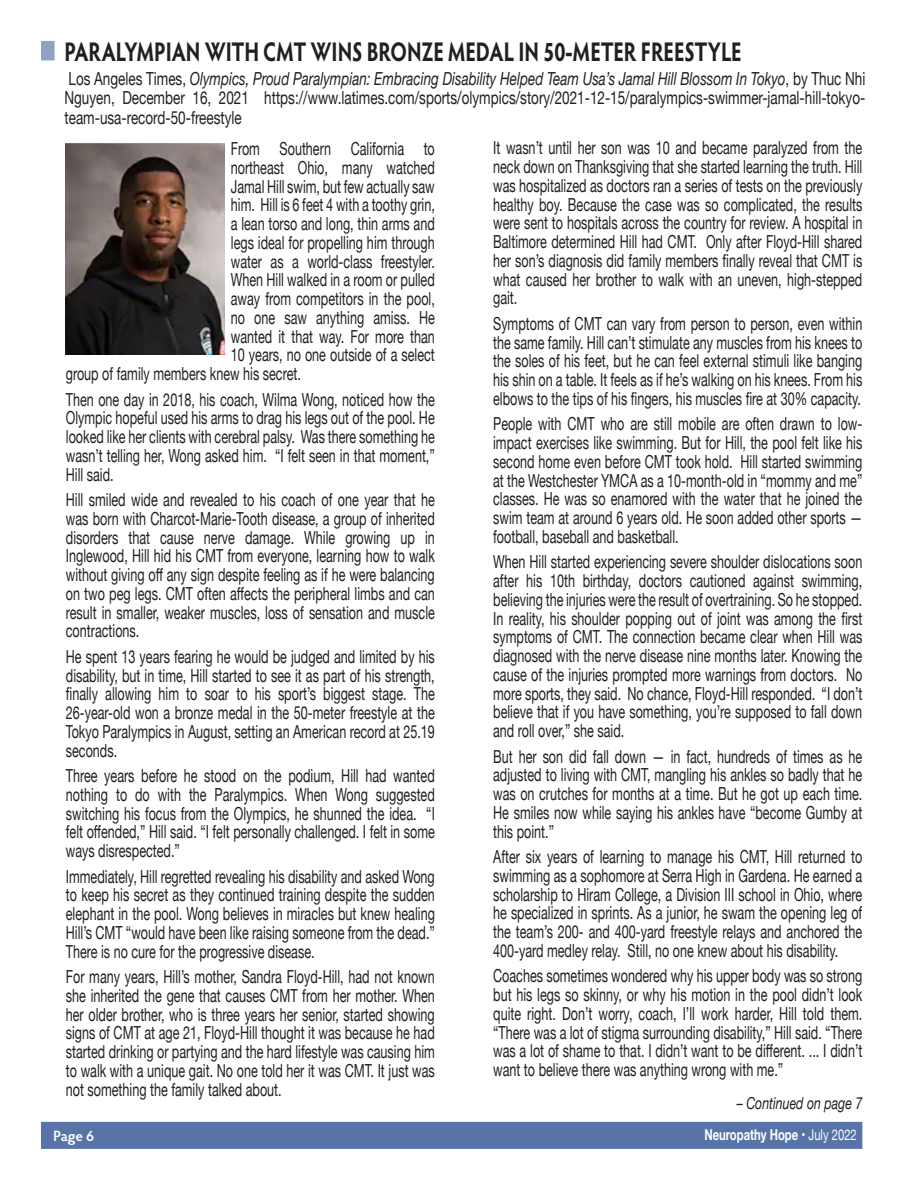
<style>
.page{position:relative;width:918px;height:1188px;background:#fff}
.page>*{position:absolute;margin:0;border:0;box-sizing:border-box;transform-origin:0 0}
.t1{font:700 27px "Hypatia Sans Pro";letter-spacing:-.005em;color:#231f20;scale:.75 1}
.t2{font:18px/18.8px "Helvetica Neue";color:#231f20;text-align:justify;scale:.7 1}
.t3{font:18px/19.5px "Helvetica Neue";color:#231f20;text-align:justify;scale:.75 1}
.t4{font:italic 16.5px "Helvetica Neue";color:#231f20;scale:.75 1}
.t5{font:700 15px "Helvetica Neue";color:#fff;scale:.75 1}
.Folio{font:600 15px "Hypatia Sans Pro";color:#fff}
.s1{font-style:italic}
.s2{font-weight:400}
</style>
<div class="page">
<div style="left:42px;top:1123px;width:820px;height:25px;background:#5773a8"></div>
<div style="left:41px;top:1122px;width:821px;height:27px;border:2px solid #5773a8"></div>
<div style="left:41px;top:41px;width:14px;height:19px;background:#8fa2c5;border:2px solid #8fa2c5"></div>
<img style="left:65px;top:143px;width:159px;height:212px">
<p class="t1" style="left:64px;top:32px;width:904px">PARALYMPIAN WITH CMT WINS BRONZE MEDAL IN 50-METER FREESTYLE</p>
<p class="t3" style="left:64px;top:70px;width:1069px">Los Angeles Times, <span class="s1">Olympics, Proud Paralympian: Embracing Disability Helped Team Usa’s Jamal Hill Blossom In Tokyo</span>, by Thuc Nhi Nguyen, December 16, 2021 https://www.latimes.com/sports/olympics/story/2021-12-15/paralympics-swimmer-jamal-hill-tokyo&shy;team-usa-record-50-freestyle</p>
<p class="t2" style="left:231px;top:140px;width:293px">From Southern California to</p>
<p class="t2" style="left:231px;top:159px;width:293px">northeast Ohio, many watched</p>
<p class="t2" style="left:231px;top:178px;width:293px">Jamal Hill swim, but few actually saw</p>
<p class="t2" style="left:231px;top:197px;width:293px">him. Hill is 6 feet 4 with a toothy grin,</p>
<p class="t2" style="left:231px;top:215px;width:293px">a lean torso and long, thin arms and</p>
<p class="t2" style="left:231px;top:234px;width:293px">legs ideal for propelling him through</p>
<p class="t2" style="left:231px;top:253px;width:293px">water as a world-class freestyler.</p>
<p class="t2" style="left:231px;top:272px;width:293px">When Hill walked in a room or pulled</p>
<p class="t2" style="left:231px;top:290px;width:293px">away from competitors in the pool,</p>
<p class="t2" style="left:231px;top:309px;width:293px">no one saw anything amiss. He</p>
<p class="t2" style="left:231px;top:328px;width:293px">wanted it that way. For more than</p>
<p class="t2" style="left:231px;top:347px;width:293px">10 years, no one outside of a select</p>
<p class="t2" style="left:66px;top:365px;width:337px">group of family members knew his secret.</p>
<p class="t2" style="left:66px;top:391px;width:529px">Then one day in 2018, his coach, Wilma Wong, noticed how the Olympic hopeful used his arms to drag his legs out of the pool. He looked like her clients with cerebral palsy. Was there something he wasn’t telling her, Wong asked him. “I felt seen in that moment,” Hill said.</p>
<p class="t2" style="left:66px;top:491px;width:529px">Hill smiled wide and revealed to his coach of one year that he was born with Charcot-Marie-Tooth disease, a group of inherited disorders that cause nerve damage. While growing up in Inglewood, Hill hid his CMT from everyone, learning how to walk without giving off any sign despite feeling as if he were balancing on two peg legs. CMT often affects the peripheral limbs and can result in smaller, weaker muscles, loss of sensation and muscle contractions.</p>
<p class="t2" style="left:66px;top:648px;width:529px">He spent 13 years fearing he would be judged and limited by his disability, but in time, Hill started to see it as part of his strength, finally allowing him to soar to his sport’s biggest stage. The 26-year-old won a bronze medal in the 50-meter freestyle at the Tokyo Paralympics in August, setting an American record at 25.19 seconds.</p>
<p class="t2" style="left:66px;top:767px;width:529px">Three years before he stood on the podium, Hill had wanted nothing to do with the Paralympics. When Wong suggested switching his focus from the Olympics, he shunned the idea. “I felt offended,” Hill said. “I felt personally challenged. I felt in some ways disrespected.”</p>
<p class="t2" style="left:66px;top:868px;width:529px">Immediately, Hill regretted revealing his disability and asked Wong to keep his secret as they continued training despite the sudden elephant in the pool. Wong believes in miracles but knew healing Hill’s CMT “would have been like raising someone from the dead.” There is no cure for the progressive disease.</p>
<p class="t2" style="left:66px;top:968px;width:529px">For many years, Hill’s mother, Sandra Floyd-Hill, had not known she inherited the gene that causes CMT from her mother. When her older brother, who is three years her senior, started showing signs of CMT at age 21, Floyd-Hill thought it was because he had started drinking or partying and the hard lifestyle was causing him to walk with a unique gait. No one told her it was CMT. It just was not something the family talked about.</p>
<p class="t2" style="left:493px;top:140px;width:529px">It wasn’t until her son was 10 and became paralyzed from the neck down on Thanksgiving that she started learning the truth. Hill was hospitalized as doctors ran a series of tests on the previously healthy boy. Because the case was so complicated, the results were sent to hospitals across the country for review. A hospital in Baltimore determined Hill had CMT. Only after Floyd-Hill shared her son’s diagnosis did family members finally reveal that CMT is what caused her brother to walk with an uneven, high-stepped gait.</p>
<p class="t2" style="left:493px;top:315px;width:529px">Symptoms of CMT can vary from person to person, even within the same family. Hill can’t stimulate any muscles from his knees to the soles of his feet, but he can feel external stimuli like banging his shin on a table. It feels as if he’s walking on his knees. From his elbows to the tips of his fingers, his muscles fire at 30% capacity.</p>
<p class="t2" style="left:493px;top:416px;width:529px">People with CMT who are still mobile are often drawn to low&shy;impact exercises like swimming. But for Hill, the pool felt like his second home even before CMT took hold. Hill started swimming at the Westchester YMCA as a 10-month-old in “mommy and me” classes. He was so enamored with the water that he joined the swim team at around 6 years old. He soon added other sports — football, baseball and basketball.</p>
<p class="t2" style="left:493px;top:554px;width:529px">When Hill started experiencing severe shoulder dislocations soon after his 10th birthday, doctors cautioned against swimming, believing the injuries were the result of overtraining. So he stopped.<br>In reality, his shoulder popping out of joint was among the first symptoms of CMT. The connection became clear when Hill was diagnosed with the nerve disease nine months later. Knowing the cause of the injuries prompted more warnings from doctors. No more sports, they said. No chance, Floyd-Hill responded. “I don’t believe that if you have something, you’re supposed to fall down and roll over,” she said.</p>
<p class="t2" style="left:493px;top:748px;width:529px">But her son did fall down — in fact, hundreds of times as he adjusted to living with CMT, mangling his ankles so badly that he was on crutches for months at a time. But he got up each time.<br>He smiles now while saying his ankles have “become Gumby at this point.”</p>
<p class="t2" style="left:493px;top:848px;width:529px">After six years of learning to manage his CMT, Hill returned to swimming as a sophomore at Serra High in Gardena. He earned a scholarship to Hiram College, a Division III school in Ohio, where he specialized in sprints. As a junior, he swam the opening leg of the team’s 200- and 400-yard freestyle relays and anchored the 400-yard medley relay. Still, no one knew about his disability.</p>
<p class="t2" style="left:493px;top:968px;width:529px">Coaches sometimes wondered why his upper body was so strong but his legs so skinny, or why his motion in the pool didn’t look quite right. Don’t worry, coach, I’ll work harder, Hill told them. “There was a lot of stigma surrounding disability,” Hill said. “There was a lot of shame to that. I didn’t want to be different. ... I didn’t want to believe there was anything wrong with me.”</p>
<p class="t4" style="left:737px;top:1091px;width:169px">– Continued on page 7</p>
<p class="Folio" style="left:53px;top:1125px;width:43px">Page 6</p>
<p class="t5" style="left:704px;top:1123px;width:205px">Neuropathy Hope <span class="s2">• July 2022</span></p>
</div>
